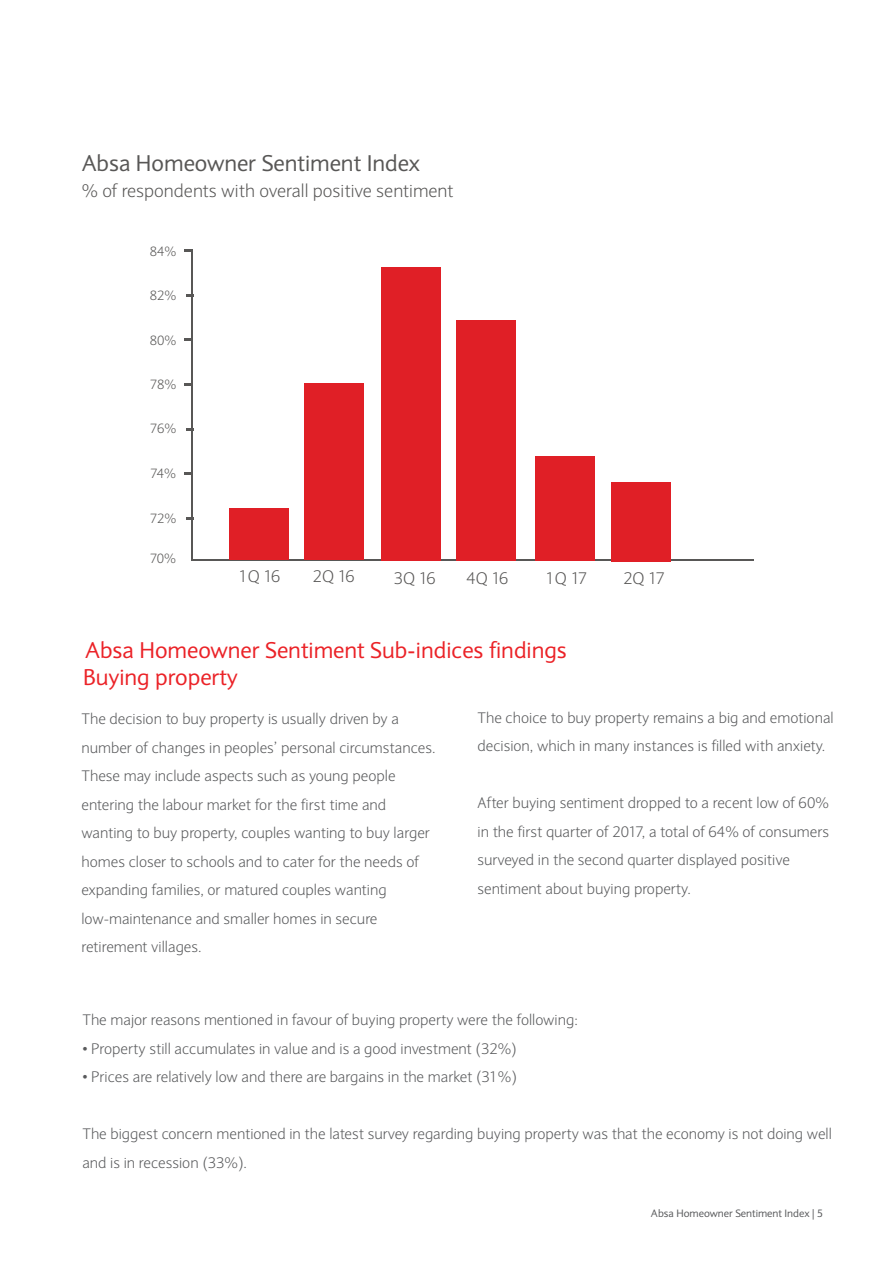
<style>
.page{position:relative;width:893px;height:1263px;background:#fff}
.page>*{position:absolute;margin:0;border:0;box-sizing:border-box;transform-origin:0 0}
.t1{font:22.35px "Expert Sans";color:#eb2227}
.t2{font:22.35px "Expert Sans";color:#585756}
.t3{font:300 18px "Expert Sans";color:#585756}
.t4{font:300 16.5px "Expert Sans";letter-spacing:-.115em;color:#585756}
.t5{font:300 15px/28.5px "Expert Sans";color:#595a5c}
.t6{font:300 13.2px "Expert Sans";color:#585756}
.t7{font:10.5px "Expert Sans";color:#58595b}
</style>
<div class="page">
<hr style="left:192px;top:250px;width:1px;height:310px;background:#585756">
<hr style="left:192px;top:559px;width:562px;height:2px;background:#585756">
<div style="left:229px;top:509px;width:60px;height:51px;background:#e01f26"></div>
<div style="left:304px;top:383px;width:60px;height:177px;background:#e01f26"></div>
<div style="left:381px;top:267px;width:60px;height:294px;background:#e01f26"></div>
<div style="left:456px;top:320px;width:60px;height:241px;background:#e01f26"></div>
<div style="left:535px;top:456px;width:59px;height:105px;background:#e01f26"></div>
<div style="left:611px;top:482px;width:60px;height:80px;background:#e01f26"></div>
<svg style="left:186px;top:517px;width:6px;height:2px"></svg>
<svg style="left:184px;top:472px;width:7px;height:3px"></svg>
<svg style="left:186px;top:428px;width:6px;height:2px"></svg>
<svg style="left:184px;top:383px;width:7px;height:3px"></svg>
<svg style="left:184px;top:339px;width:7px;height:2px"></svg>
<svg style="left:186px;top:294px;width:6px;height:2px"></svg>
<svg style="left:184px;top:250px;width:7px;height:2px"></svg>
<h1 class="t2" style="left:82px;top:149px;width:340px">Absa Homeowner Sentiment Index</h1>
<p class="t3" style="left:82px;top:180px;width:373px">% of respondents with overall positive sentiment</p>
<p class="t6" style="left:150px;top:243px;width:28px">84%</p>
<p class="t6" style="left:150px;top:287px;width:28px">82%</p>
<p class="t6" style="left:150px;top:332px;width:28px">80%</p>
<p class="t6" style="left:150px;top:376px;width:28px">78%</p>
<p class="t6" style="left:150px;top:420px;width:28px">76%</p>
<p class="t6" style="left:150px;top:465px;width:27px">74%</p>
<p class="t6" style="left:150px;top:510px;width:28px">72%</p>
<p class="t6" style="left:150px;top:550px;width:28px">70%</p>
<p class="t4" style="left:239px;top:566px;width:43px">1Q 16</p>
<p class="t4" style="left:313px;top:566px;width:43px">2Q 16</p>
<p class="t4" style="left:394px;top:568px;width:43px">3Q 16</p>
<p class="t4" style="left:466px;top:568px;width:43px">4Q 16</p>
<p class="t4" style="left:546px;top:568px;width:43px">1Q 17</p>
<p class="t4" style="left:623px;top:568px;width:43px">2Q 17</p>
<h1 class="t1" style="left:85px;top:636px;width:483px">Absa Homeowner Sentiment Sub-indices findings</h1>
<h1 class="t1" style="left:83px;top:663px;width:156px">Buying property</h1>
<p class="t5" style="left:81px;top:704px;width:356px">The decision to buy property is usually driven by a number of changes in peoples’ personal circumstances.<br>These may include aspects such as young people entering the labour market for the first time and wanting to buy property, couples wanting to buy larger homes closer to schools and to cater for the needs of expanding families, or matured couples wanting low-maintenance and smaller homes in secure retirement villages.</p>
<p class="t5" style="left:477px;top:703px;width:358px">The choice to buy property remains a big and emotional decision, which in many instances is filled with anxiety.</p>
<p class="t5" style="left:477px;top:788px;width:353px">After buying sentiment dropped to a recent low of 60% in the first quarter of 2017, a total of 64% of consumers surveyed in the second quarter displayed positive sentiment about buying property.</p>
<p class="t5" style="left:82px;top:1006px;width:497px">The major reasons mentioned in favour of buying property were the following:</p>
<p class="t5" style="left:82px;top:1034px;width:436px">• Property still accumulates in value and is a good investment (32%)</p>
<p class="t5" style="left:82px;top:1063px;width:436px">• Prices are relatively low and there are bargains in the market (31%)</p>
<p class="t5" style="left:82px;top:1120px;width:751px">The biggest concern mentioned in the latest survey regarding buying property was that the economy is not doing well and is in recession (33%).</p>
<p class="t7" style="left:651px;top:1207px;width:173px">Absa Homeowner Sentiment Index | 5</p>
</div>
